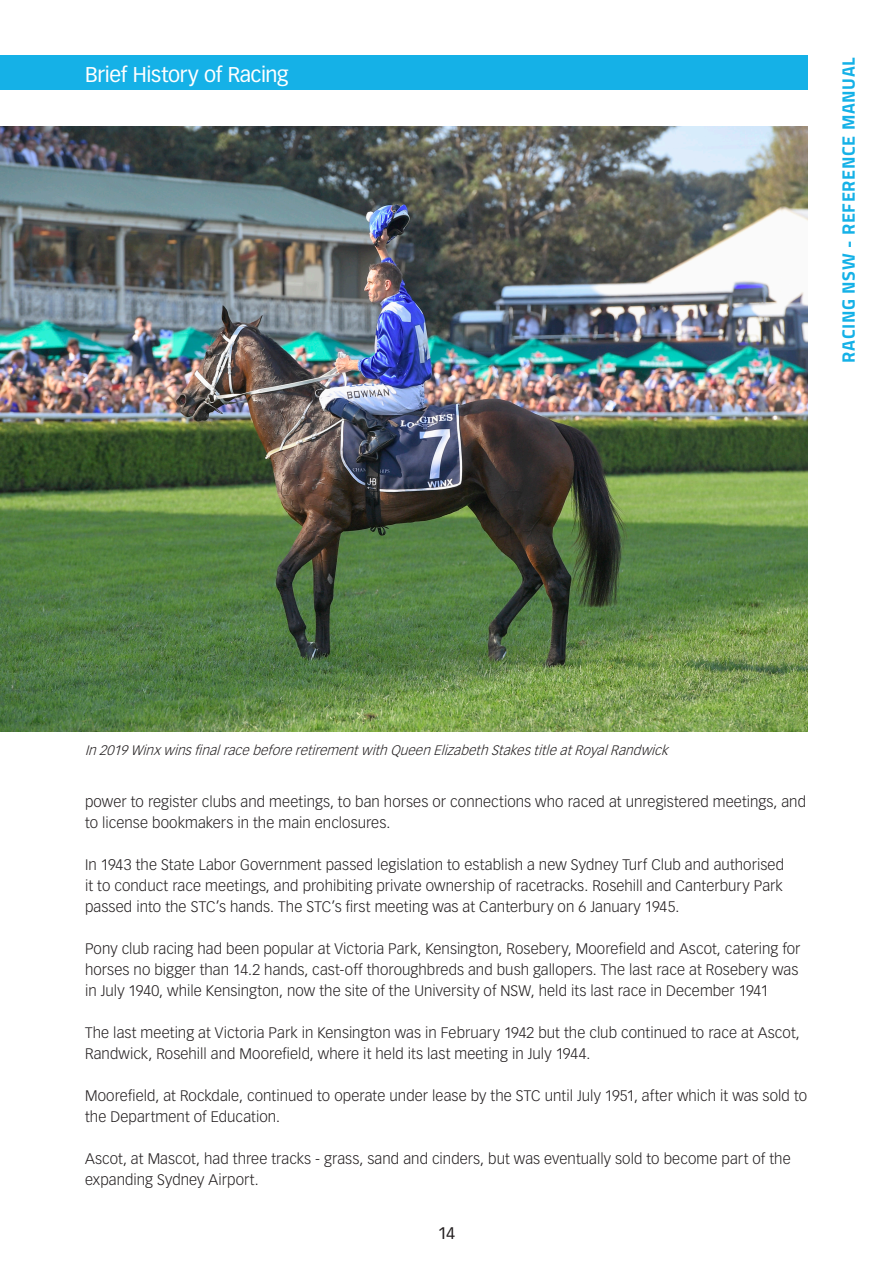
<style>
.page{position:relative;width:893px;height:1263px;background:#fff}
.page>*{position:absolute;margin:0;border:0;box-sizing:border-box;transform-origin:0 0}
.Subhead{font:21px "Vectora LT Std";letter-spacing:-.02em;color:#fff}
.t1{font:700 18px "Titillium";letter-spacing:.035em;color:#15b1e7}
.t2{font:16.5px "Vectora LT Std";color:#231f20}
.Body{font:300 15px/21px "Vectora LT Std";letter-spacing:.005em;color:#231f20}
.Body-2{font:italic 300 13.5px "Vectora LT Std";color:#231f20}
</style>
<div class="page">
<div style="left:0;top:56px;width:808px;height:34px;background:#15b1e7"></div>
<img style="left:0;top:126px;width:807px;height:605px">
<p class="Subhead" style="left:85px;top:62px;width:205px">Brief History of Racing</p>
<p class="t1" style="left:835px;top:363px;width:307px;rotate:-90deg">RACING NSW - REFERENCE MANUAL</p>
<p class="Body-2" style="left:85px;top:742px;width:588px">In2019WinxwinsfinalracebeforeretirementwithQueenElizabethStakestitleatRoyalRandwick</p>
<p class="Body" style="left:85px;top:791px;width:723px">power to register clubs and meetings, to ban horses or connections who raced at unregistered meetings, and to license bookmakers in the main enclosures.</p>
<p class="Body" style="left:85px;top:854px;width:700px;text-align:justify">In 1943 the State Labor Government passed legislation to establish a new Sydney Turf Club and authorised it to conduct race meetings, and prohibiting private ownership of racetracks. Rosehill and Canterbury Park passed into the STC’s hands. The STC’s first meeting was at Canterbury on 6 January 1945.</p>
<p class="Body" style="left:85px;top:938px;width:717px">Pony club racing had been popular at Victoria Park, Kensington, Rosebery, Moorefield and Ascot, catering for horses no bigger than 14.2 hands, cast-off thoroughbreds and bush gallopers. The last race at Rosebery was in July 1940, while Kensington, now the site of the University of NSW, held its last race in December 1941</p>
<p class="Body" style="left:85px;top:1022px;width:716px">The last meeting at Victoria Park in Kensington was in February 1942 but the club continued to race at Ascot,<br>Randwick, Rosehill and Moorefield, where it held its last meeting in July 1944.</p>
<p class="Body" style="left:85px;top:1085px;width:724px">Moorefield, at Rockdale, continued to operate under lease by the STC until July 1951, after which it was sold to the Department of Education.</p>
<p class="Body" style="left:85px;top:1148px;width:707px">Ascot, at Mascot, had three tracks - grass, sand and cinders, but was eventually sold to become part of the expanding Sydney Airport.</p>
<p class="t2" style="left:438px;top:1223px;width:19px">14</p>
</div>
